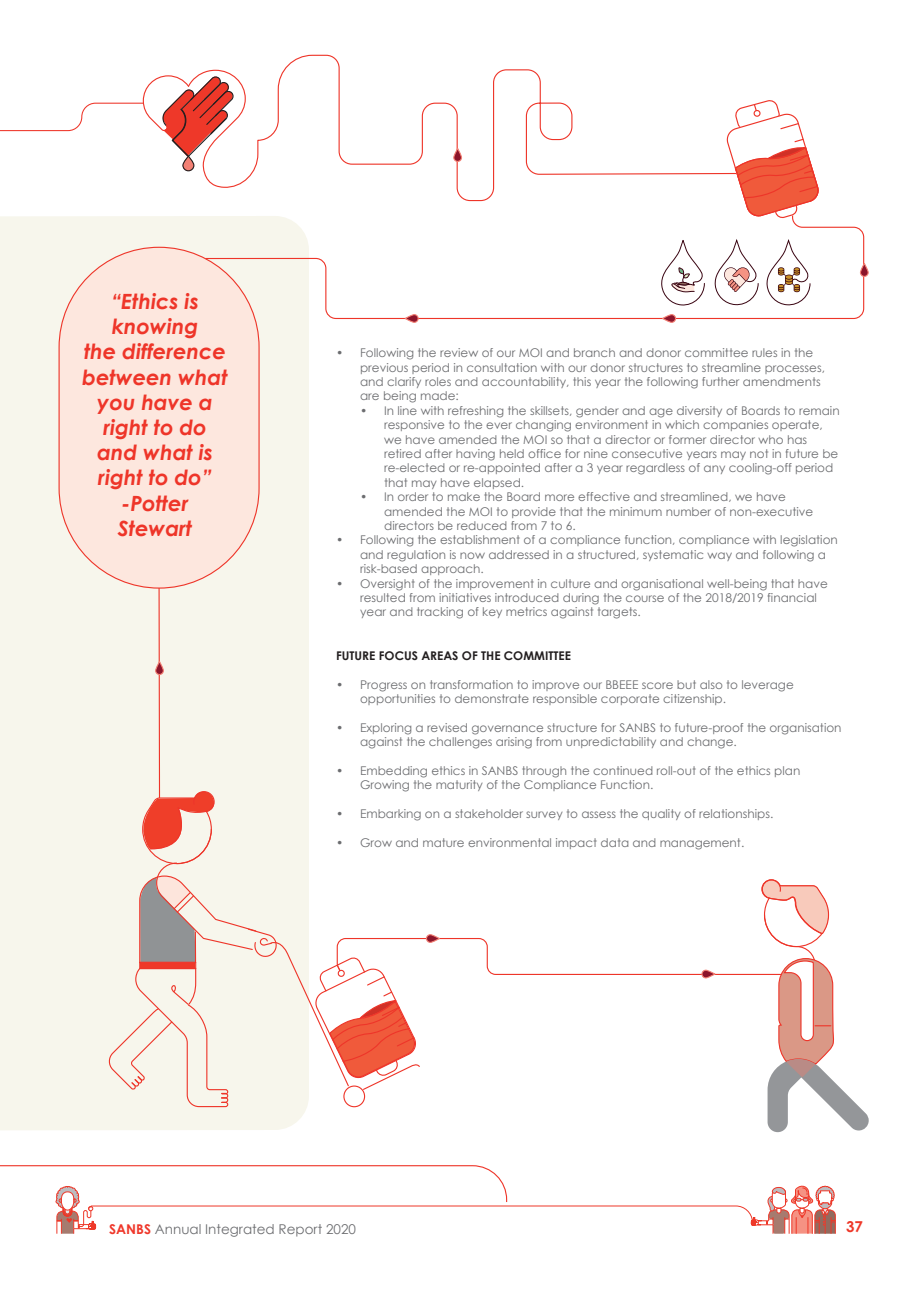
<style>
.page{position:relative;width:919px;height:1289px;background:#fff}
.page>*{position:absolute;margin:0;border:0;box-sizing:border-box;transform-origin:0 0}
.t1{font:italic 700 21px/25.2px "Century Gothic";color:#ee3529;text-align:center}
.t2{font:700 15px "Century Gothic";color:#ee3829}
.t3{font:13.5px "Century Gothic";color:#6c6d70}
.t4{font:12px/14.4px "Century Gothic";color:#6c6d70}
.t5{font:700 12px "Century Gothic";color:#231f20}
.s1{font-weight:700;color:#ef382b}
</style>
<div class="page">
<div style="left:0;top:216px;width:309px;height:877px;background:#f7f6ec"></div>
<svg style="left:56px;top:1185px;width:780px;height:49px"></svg>
<svg style="left:235px;top:54px;width:489px;height:148px"></svg>
<svg style="left:204px;top:216px;width:660px;height:103px"></svg>
<svg style="left:0;top:69px;width:235px;height:119px"></svg>
<div style="left:59px;top:247px;width:200px;height:341px;background:#fde7de;border-radius:100px"></div>
<svg style="left:0;top:1093px;width:507px;height:110px"></svg>
<svg style="left:421px;top:938px;width:393px;height:41px"></svg>
<svg style="left:107px;top:790px;width:314px;height:317px"></svg>
<hr style="left:158px;top:588px;width:2px;height:210px;background:#ee3529">
<svg style="left:724px;top:100px;width:96px;height:120px"></svg>
<svg style="left:767px;top:957px;width:101px;height:175px"></svg>
<svg style="left:760px;top:879px;width:69px;height:68px"></svg>
<svg style="left:156px;top:661px;width:7px;height:13px"></svg>
<div style="left:155px;top:661px;width:9px;height:14px;border:1px solid #f38074;border-radius:4px"></div>
<svg style="left:454px;top:148px;width:7px;height:13px"></svg>
<div style="left:453px;top:148px;width:9px;height:14px;border:1px solid #f38074;border-radius:4px"></div>
<svg style="left:860px;top:263px;width:8px;height:13px"></svg>
<div style="left:859px;top:263px;width:9px;height:14px;border:1px solid #f38074;border-radius:4px"></div>
<svg style="left:662px;top:314px;width:13px;height:8px"></svg>
<div style="left:662px;top:314px;width:14px;height:9px;border:1px solid #f38074;border-radius:4px"></div>
<svg style="left:405px;top:314px;width:13px;height:8px"></svg>
<div style="left:404px;top:314px;width:14px;height:9px;border:1px solid #f38074;border-radius:4px"></div>
<svg style="left:426px;top:934px;width:13px;height:8px"></svg>
<div style="left:426px;top:934px;width:14px;height:8px;border:1px solid #f38074;border-radius:4px"></div>
<svg style="left:702px;top:970px;width:12px;height:7px"></svg>
<div style="left:701px;top:969px;width:14px;height:9px;border:1px solid #f38074;border-radius:4px"></div>
<svg style="left:660px;top:238px;width:45px;height:68px"></svg>
<svg style="left:765px;top:238px;width:45px;height:67px"></svg>
<svg style="left:713px;top:238px;width:45px;height:68px"></svg>
<h1 class="t1" style="left:82px;top:288px;width:147px">“Ethics is knowing<br>the difference between what you have a right to do and what is right to do” -Potter<br>Stewart</h1>
<p class="t4" style="left:360px;top:345px;width:466px">Following the review of our MOI and branch and donor committee rules in the previous period in consultation with our donor structures to streamline processes, and clarify roles and accountability, this year the following further amendments are being made:</p>
<p class="t4" style="left:384px;top:403px;width:457px">In line with refreshing the skillsets, gender and age diversity of Boards to remain</p>
<p class="t4" style="left:384px;top:417px;width:440px">responsive to the ever changing environment in which companies operate,</p>
<p class="t4" style="left:384px;top:432px;width:424px">we have amended the MOI so that a director or former director who has</p>
<p class="t4" style="left:384px;top:446px;width:456px">retired after having held office for nine consecutive years may not in future be</p>
<p class="t4" style="left:384px;top:460px;width:450px">re-elected or re-appointed after a 3 year regardless of any cooling-off period</p>
<p class="t4" style="left:384px;top:475px;width:142px">that may have elapsed.</p>
<p class="t4" style="left:384px;top:489px;width:403px">In order to make the Board more effective and streamlined, we have</p>
<p class="t4" style="left:384px;top:504px;width:431px">amended the MOI to provide that the minimum number of non-executive</p>
<p class="t4" style="left:384px;top:518px;width:193px">directors be reduced from 7 to 6.</p>
<p class="t4" style="left:360px;top:532px;width:479px">Following the establishment of a compliance function, compliance with legislation</p>
<p class="t4" style="left:360px;top:547px;width:467px">and regulation is now addressed in a structured, systematic way and following a</p>
<p class="t4" style="left:360px;top:561px;width:125px">risk-based approach.</p>
<p class="t4" style="left:360px;top:576px;width:469px">Oversight of the improvement in culture and organisational well-being that have</p>
<p class="t4" style="left:360px;top:590px;width:458px">resulted from initiatives introduced during the course of the 2018/2019 financial</p>
<p class="t4" style="left:360px;top:604px;width:282px">year and tracking of key metrics against targets.</p>
<p class="t5" style="left:336px;top:646px;width:236px">FUTURE FOCUS AREAS OF THE COMMITTEE</p>
<p class="t4" style="left:360px;top:676px;width:435px">Progress on transformation to improve our BBEEE score but also to leverage opportunities to demonstrate responsible corporate citizenship.</p>
<p class="t4" style="left:360px;top:720px;width:483px">Exploring a revised governance structure for SANBS to future-proof the organisation against the challenges arising from unpredictability and change.</p>
<p class="t4" style="left:360px;top:763px;width:441px">Embedding ethics in SANBS through the continued roll-out of the ethics plan<br>Growing the maturity of the Compliance Function.</p>
<p class="t4" style="left:360px;top:806px;width:415px">Embarking on a stakeholder survey to assess the quality of relationships.</p>
<p class="t4" style="left:360px;top:835px;width:386px">Grow and mature environmental impact data and management.</p>
<p class="t4" style="left:336px;top:345px;width:9px">•</p>
<p class="t4" style="left:360px;top:403px;width:9px">•</p>
<p class="t4" style="left:360px;top:489px;width:9px">•</p>
<p class="t4" style="left:336px;top:532px;width:9px">•</p>
<p class="t4" style="left:336px;top:576px;width:9px">•</p>
<p class="t4" style="left:336px;top:676px;width:9px">•</p>
<p class="t4" style="left:336px;top:720px;width:9px">•</p>
<p class="t4" style="left:336px;top:763px;width:9px">•</p>
<p class="t4" style="left:336px;top:806px;width:9px">•</p>
<p class="t4" style="left:336px;top:835px;width:9px">•</p>
<p class="t3" style="left:109px;top:1219px;width:248px"><span class="s1">SANBS</span> Annual Integrated Report 2020</p>
<p class="t2" style="left:846px;top:1215px;width:18px">37</p>
</div>
